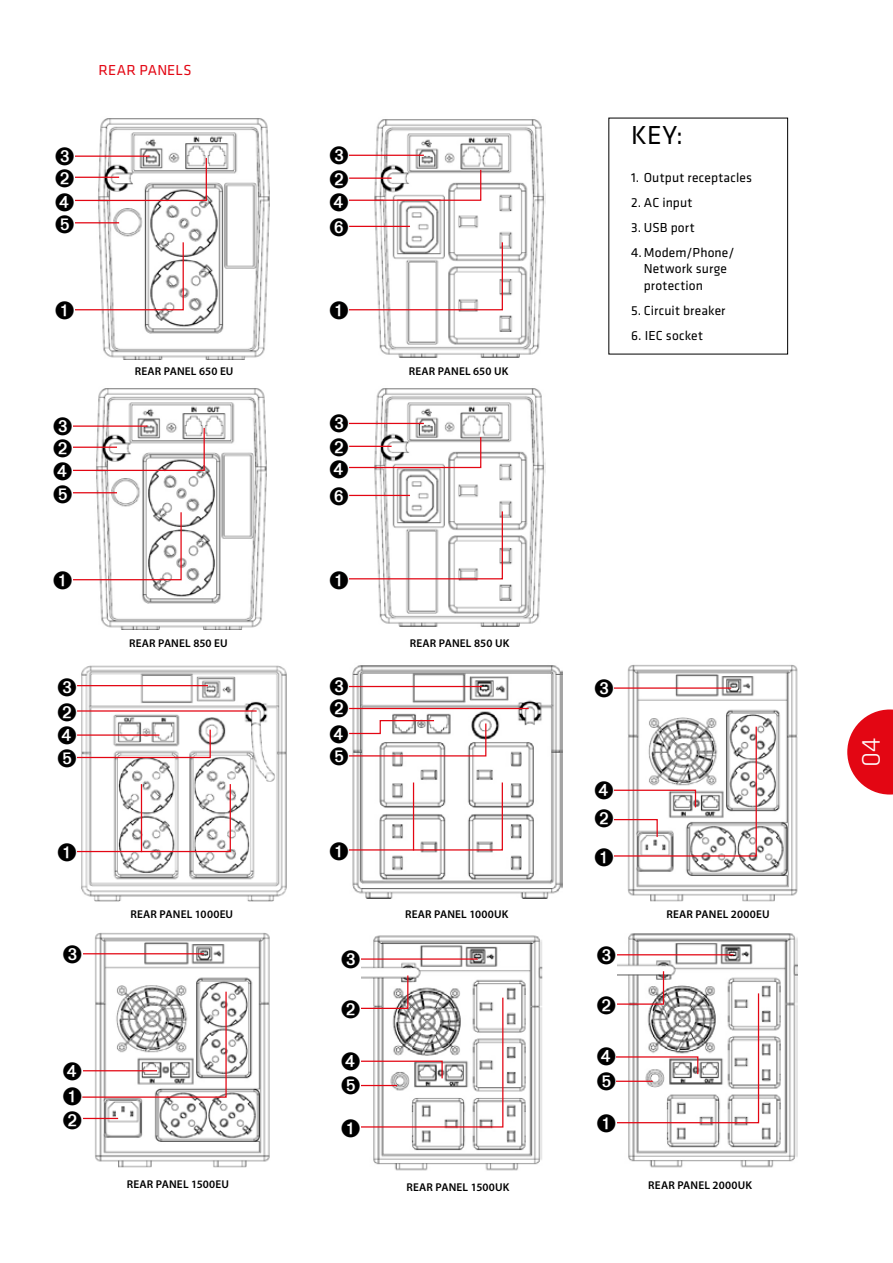
<style>
.page{position:relative;width:893px;height:1263px;background:#fff}
.page>*{position:absolute;margin:0;border:0;box-sizing:border-box;transform-origin:0 0}
.t1{font:27px "Klavika";color:#000}
.t2{font:300 27px "Klavika";color:#fff}
.t3{font:25.2px/22.8px "Zapf Dingbats ITC";color:#000;text-align:justify}
.t4{font:15px "Klavika";letter-spacing:.02em;color:#e30613}
.t5{font:13.5px/25px "Klavika";letter-spacing:.01em;color:#000}
.t6{font:600 11.4px "Myriad Pro";letter-spacing:.015em;color:#000}
</style>
<div class="page">
<svg style="left:847px;top:709px;width:46px;height:85px"></svg>
<img style="left:96px;top:118px;width:174px;height:242px">
<hr style="left:75px;top:222px;width:44px;height:1px;background:#e30613">
<img style="left:94px;top:388px;width:173px;height:242px">
<hr style="left:73px;top:492px;width:44px;height:1px;background:#e30613">
<img style="left:79px;top:665px;width:208px;height:236px">
<hr style="left:77px;top:710px;width:180px;height:2px;background:#e30613">
<svg style="left:77px;top:728px;width:134px;height:31px"></svg>
<hr style="left:77px;top:685px;width:131px;height:1px;background:#e30613">
<img style="left:352px;top:665px;width:211px;height:234px">
<hr style="left:349px;top:708px;width:180px;height:1px;background:#e30613">
<img style="left:376px;top:119px;width:169px;height:239px">
<img style="left:376px;top:388px;width:169px;height:239px">
<img style="left:91px;top:932px;width:179px;height:236px">
<hr style="left:75px;top:953px;width:129px;height:1px;background:#e30613">
<div style="left:60px;top:943px;width:22px;height:39px;background:#fff"></div>
<hr style="left:82px;top:1118px;width:36px;height:1px;background:#e30613">
<svg style="left:82px;top:990px;width:145px;height:108px"></svg>
<img style="left:361px;top:935px;width:181px;height:236px">
<hr style="left:356px;top:958px;width:122px;height:2px;background:#e30613">
<div style="left:338px;top:949px;width:23px;height:38px;background:#fff"></div>
<img style="left:617px;top:933px;width:181px;height:235px">
<hr style="left:612px;top:954px;width:121px;height:1px;background:#e30613">
<div style="left:594px;top:944px;width:22px;height:39px;background:#fff"></div>
<img style="left:627px;top:664px;width:171px;height:238px">
<hr style="left:610px;top:687px;width:121px;height:2px;background:#e30613">
<div style="left:592px;top:678px;width:22px;height:38px;background:#fff"></div>
<svg style="left:75px;top:147px;width:133px;height:55px"></svg>
<svg style="left:75px;top:241px;width:109px;height:79px"></svg>
<svg style="left:73px;top:417px;width:132px;height:55px"></svg>
<svg style="left:73px;top:511px;width:109px;height:79px"></svg>
<svg style="left:77px;top:783px;width:155px;height:78px"></svg>
<svg style="left:349px;top:781px;width:155px;height:79px"></svg>
<svg style="left:349px;top:677px;width:138px;height:88px"></svg>
<svg style="left:349px;top:146px;width:155px;height:174px"></svg>
<svg style="left:349px;top:414px;width:155px;height:175px"></svg>
<svg style="left:361px;top:974px;width:143px;height:163px"></svg>
<svg style="left:616px;top:970px;width:144px;height:163px"></svg>
<svg style="left:614px;top:725px;width:143px;height:141px"></svg>
<h3 class="t4" style="left:98px;top:60px;width:95px">REAR PANELS</h3>
<h2 class="t3" style="left:55px;top:167px;width:21px">➋<br>➍<br>➎</h2>
<h2 class="t3" style="left:53px;top:437px;width:21px">➋<br>➍<br>➎</h2>
<p class="t6" style="left:135px;top:364px;width:100px">REAR PANEL 650 EU</p>
<h2 class="t3" style="left:57px;top:701px;width:21px">➋<br>➍<br>➎</h2>
<p class="t6" style="left:129px;top:635px;width:100px">REAR PANEL 850 EU</p>
<p class="t6" style="left:131px;top:907px;width:104px">REAR PANEL 1000EU</p>
<p class="t6" style="left:409px;top:364px;width:101px">REAR PANEL 650 UK</p>
<p class="t6" style="left:410px;top:636px;width:101px">REAR PANEL 850 UK</p>
<p class="t6" style="left:405px;top:907px;width:105px">REAR PANEL 1000UK</p>
<h1 class="t1" style="left:631px;top:117px;width:54px">KEY:</h1>
<p class="t5" style="left:631px;top:164px;width:122px">1. Output receptacles</p>
<p class="t5" style="left:631px;top:189px;width:63px">2. AC input</p>
<p class="t5" style="left:631px;top:214px;width:105px">3. USB port<br>4.Modem/Phone/</p>
<p class="t5" style="left:644px;top:260px;width:85px;line-height:16.5px">Network surge protection</p>
<p class="t5" style="left:631px;top:297px;width:96px">5. Circuit breaker</p>
<p class="t5" style="left:631px;top:322px;width:74px">6. IEC socket</p>
<p class="t6" style="left:666px;top:906px;width:105px">REAR PANEL 2000EU</p>
<h2 class="t3" style="left:62px;top:1059px;width:21px;line-height:24.6px">➍<br>➊<br>➋</h2>
<p class="t6" style="left:127px;top:1177px;width:104px">REAR PANEL 1500EU</p>
<p class="t6" style="left:406px;top:1180px;width:105px">REAR PANEL 1500UK</p>
<p class="t6" style="left:648px;top:1178px;width:105px">REAR PANEL 2000UK</p>
<h1 class="t2" style="left:855px;top:767px;width:31px;rotate:-90deg">04</h1>
</div>
